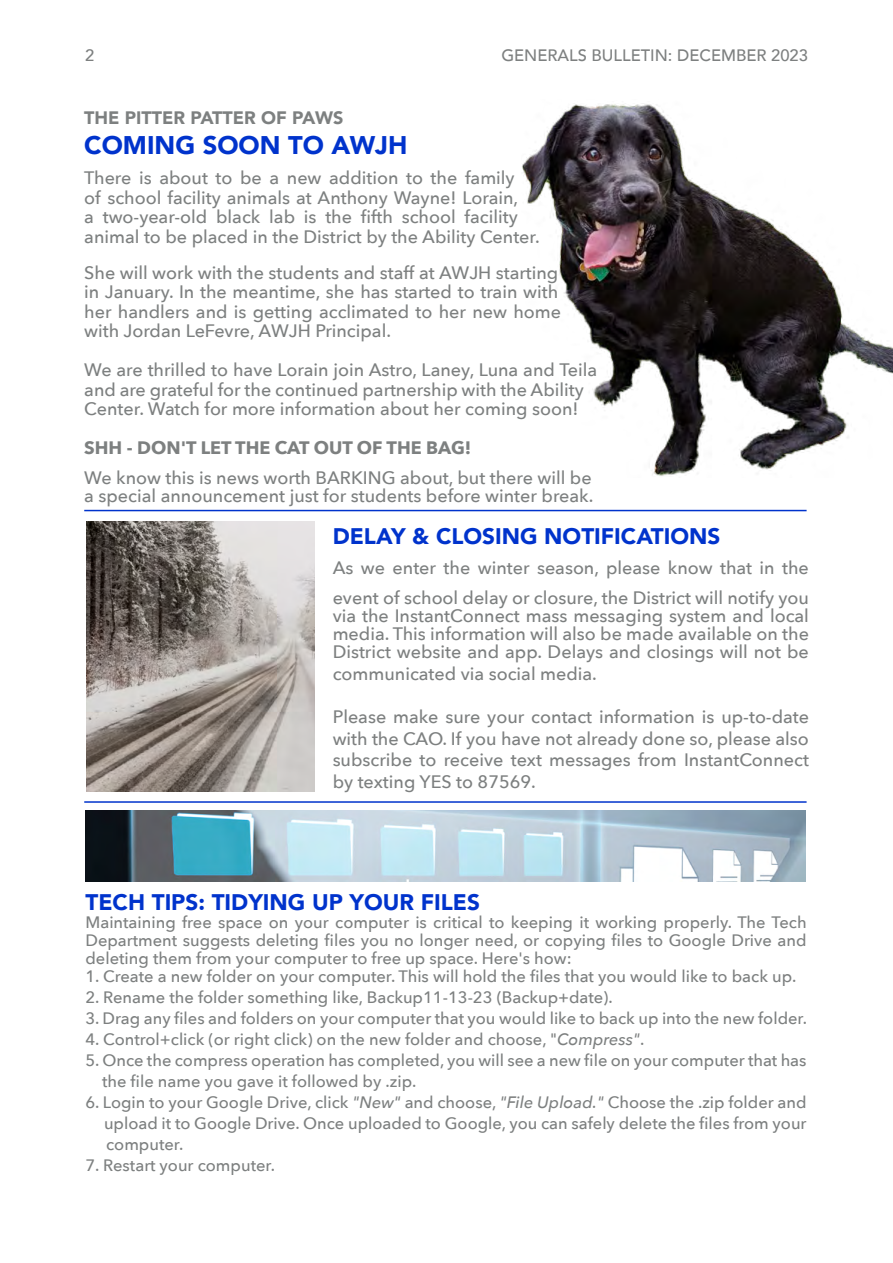
<style>
.page{position:relative;width:893px;height:1263px;background:#fff}
.page>*{position:absolute;margin:0;border:0;box-sizing:border-box;transform-origin:0 0}
.t1{font:900 25.5px "Avenir";color:#03c}
.t2{font:900 22.5px "Avenir";color:#03c}
.t3{font:500 18px/19.5px "Avenir Next";color:#7d8080}
.t4{font:700 18px "Avenir Next";color:#7d8080}
.t5{font:900 18px "Avenir";color:#7d8080}
.t6{font:500 16.5px/21px "Avenir Next";color:#7d8080;text-align:justify}
.t7{font:500 16.5px "Avenir";color:#7d8080}
.t8{font:500 16.5px "Avenir";color:#7d8080}
.s1{font-style:italic}
</style>
<div class="page">
<img style="left:522px;top:103px;width:371px;height:373px">
<hr style="left:84px;top:510px;width:723px;height:1px;background:#03c">
<hr style="left:84px;top:801px;width:723px;height:2px;background:#03c">
<img style="left:86px;top:522px;width:229px;height:270px">
<img style="left:85px;top:810px;width:720px;height:71px">
<p class="t8" style="left:85px;top:41px;width:11px">2</p>
<p class="t7" style="left:501px;top:41px;width:308px">GENERALS BULLETIN: DECEMBER 2023</p>
<p class="t5" style="left:84px;top:102px;width:261px">THE PITTER PATTER OF PAWS</p>
<h1 class="t1" style="left:84px;top:123px;width:325px">COMING SOON TO AWJH</h1>
<p class="t3" style="left:84px;top:168px;width:457px">There is about to be a new addition to the family<br>of school facility animals at Anthony Wayne! Lorain,<br>a two-year-old black lab is the fifth school facility animal to be placed in the District by the Ability Center.</p>
<p class="t3" style="left:84px;top:262px;width:478px">She will work with the students and staff at AWJH starting in January. In the meantime, she has started to train with her handlers and is getting acclimated to her new home with Jordan LeFevre, AWJH Principal.</p>
<p class="t3" style="left:84px;top:360px;width:515px">We are thrilled to have Lorain join Astro, Laney, Luna and Teila and are grateful for the continued partnership with the Ability<br>Center. Watch for more information about her coming soon!</p>
<p class="t4" style="left:84px;top:432px;width:389px">SHH - DON'T LET THE CAT OUT OF THE BAG!</p>
<p class="t3" style="left:84px;top:468px;width:511px;line-height:18px">We know this is news worth BARKING about, but there will be a special announcement just for students before winter break.</p>
<p class="t2" style="left:333px;top:517px;width:389px">DELAY &amp; CLOSING NOTIFICATIONS</p>
<p class="t3" style="left:333px;top:552px;width:478px;line-height:30px">As we enter the winter season, please know that in the event of school delay or closure, the District will notify you</p>
<p class="t3" style="left:333px;top:607px;width:478px;line-height:18px;text-align:justify">via the InstantConnect mass messaging system and local media. This information will also be made available on the District website and app. Delays and closings will not be</p>
<p class="t3" style="left:333px;top:663px;width:266px">communicated via social media.</p>
<p class="t3" style="left:333px;top:706px;width:478px;line-height:21.6px;text-align:justify">Please make sure your contact information is up-to-date with the CAO. If you have not already done so, please also subscribe to receive text messages from InstantConnect by texting YES to 87569.</p>
<p class="t2" style="left:86px;top:883px;width:396px">TECH TIPS: TIDYING UP YOUR FILES</p>
<p class="t6" style="left:86px;top:913px;width:723px;line-height:18px">Maintaining free space on your computer is critical to keeping it working properly. The Tech Department suggests deleting files you no longer need, or copying files to Google Drive and deleting them from your computer to free up space. Here's how:</p>
<p class="t6" style="left:86px;top:965px;width:712px">1. Create a new folder on your computer. This will hold the files that you would like to back up.</p>
<p class="t6" style="left:86px;top:986px;width:529px">2. Rename the folder something like, Backup11-13-23 (Backup+date).</p>
<p class="t6" style="left:86px;top:1007px;width:723px">3. Drag any files and folders on your computer that you would like to back up into the new folder.</p>
<p class="t6" style="left:86px;top:1028px;width:560px">4. Control+click (or right click) on the new folder and choose, "<span class="s1">Compress"</span>.</p>
<p class="t6" style="left:102px;top:1049px;width:706px;text-indent:-16px">5. Once the compress operation has completed, you will see a new file on your computer that has the file name you gave it followed by .zip.</p>
<p class="t6" style="left:104px;top:1091px;width:704px;text-indent:-19px">6. Login to your Google Drive, click <span class="s1">"New"</span> and choose, <span class="s1">"File Upload."</span> Choose the .zip folder and upload it to Google Drive. Once uploaded to Google, you can safely delete the files from your computer.</p>
<p class="t6" style="left:86px;top:1154px;width:191px">7. Restart your computer.</p>
</div>
